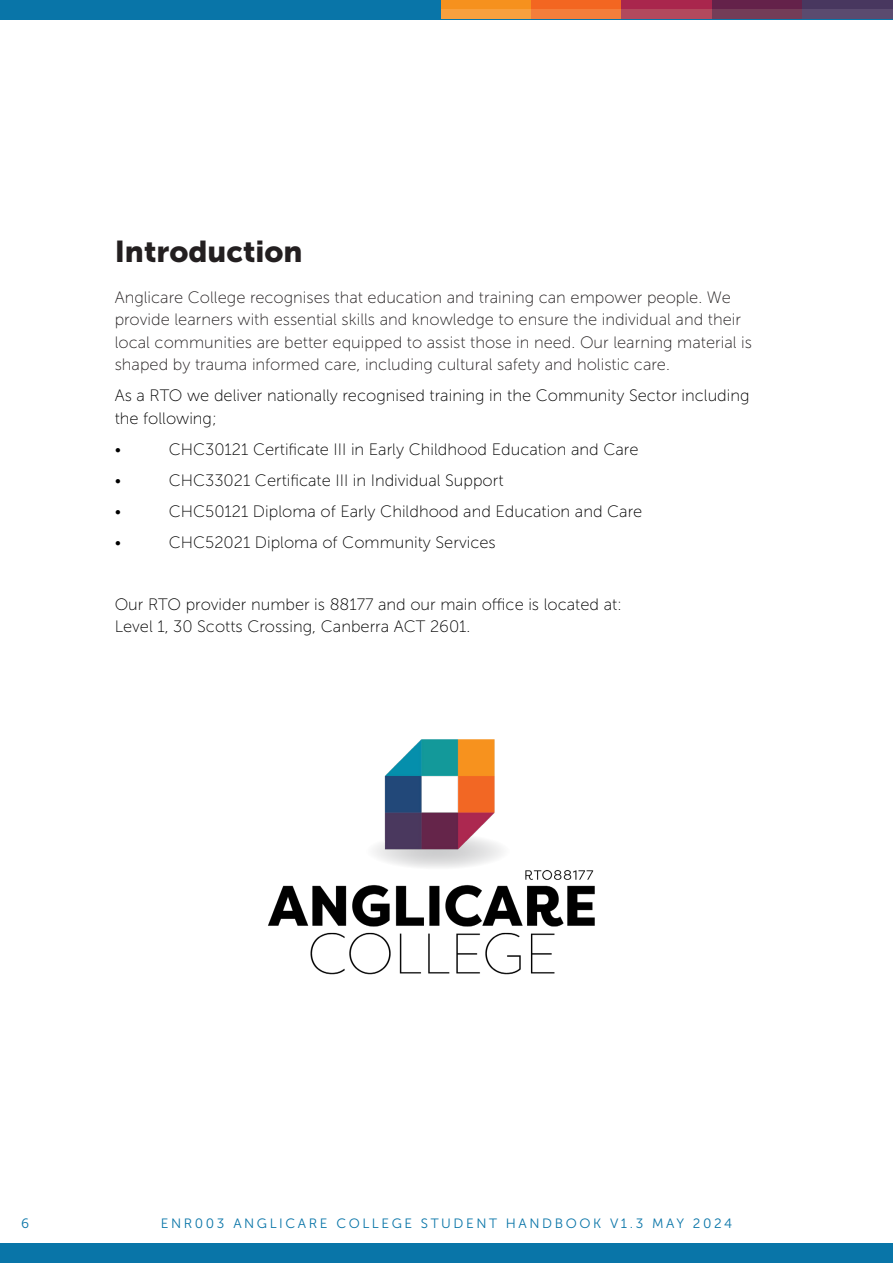
<style>
.page{position:relative;width:893px;height:1263px;background:#fff}
.page>*{position:absolute;margin:0;border:0;box-sizing:border-box;transform-origin:0 0}
.t1{font:30px "Museo Sans 900";color:#231f20}
.P1{font:16.5px/22.5px "Museo Sans 100";color:#000}
.P1-2{font:16.5px/22.5px "Museo Sans 100";color:#231f20}
.t2{font:13.5px "Museo Sans 300";letter-spacing:.19em;color:#0975a8}
</style>
<div class="page">
<div style="left:0;top:1244px;width:893px;height:19px;background:#0975a8"></div>
<div style="left:0;top:0;width:893px;height:19px;background:#0975a8"></div>
<div style="left:441px;top:0;width:90px;height:10px;background:#f6911e"></div>
<div style="left:531px;top:0;width:91px;height:10px;background:#f36621"></div>
<div style="left:622px;top:0;width:90px;height:10px;background:#a9264d"></div>
<div style="left:712px;top:0;width:90px;height:10px;background:#64224a"></div>
<div style="left:802px;top:0;width:91px;height:10px;background:#48375f"></div>
<div style="left:441px;top:10px;width:90px;height:9px;background:#f8a03e"></div>
<div style="left:531px;top:10px;width:91px;height:9px;background:#f47e3b"></div>
<div style="left:622px;top:10px;width:90px;height:9px;background:#b2495d"></div>
<div style="left:712px;top:10px;width:90px;height:9px;background:#743d58"></div>
<div style="left:802px;top:10px;width:91px;height:9px;background:#5b4b6f"></div>
<img style="left:268px;top:739px;width:327px;height:236px">
<h1 class="t1" style="left:115px;top:235px;width:190px">Introduction</h1>
<p class="P1-2" style="left:115px;top:286px;width:639px">Anglicare College recognises that education and training can empower people. We provide learners with essential skills and knowledge to ensure the individual and their local communities are better equipped to assist those in need. Our learning material is shaped by trauma informed care, including cultural safety and holistic care.</p>
<p class="P1" style="left:115px;top:384px;width:636px">As a RTO we deliver nationally recognised training in the Community Sector including the following;</p>
<p class="P1" style="left:115px;top:438px;width:8px">•</p>
<p class="P1" style="left:169px;top:438px;width:471px">CHC30121 Certificate III in Early Childhood Education and Care</p>
<p class="P1" style="left:115px;top:469px;width:8px">•</p>
<p class="P1" style="left:169px;top:469px;width:336px">CHC33021 Certificate III in Individual Support</p>
<p class="P1" style="left:115px;top:500px;width:8px">•</p>
<p class="P1" style="left:169px;top:500px;width:475px">CHC50121 Diploma of Early Childhood and Education and Care</p>
<p class="P1" style="left:115px;top:531px;width:8px">•</p>
<p class="P1" style="left:169px;top:531px;width:328px">CHC52021 Diploma of Community Services</p>
<p class="P1" style="left:115px;top:593px;width:509px">Our RTO provider number is 88177 and our main office is located at:<br>Level 1, 30 Scotts Crossing, Canberra ACT 2601.</p>
<p class="t2" style="left:21px;top:1216px;width:10px">6</p>
<p class="t2" style="left:161px;top:1216px;width:573px">ENR003 ANGLICARE COLLEGE STUDENT HANDBOOK V1.3 MAY 2024</p>
</div>
